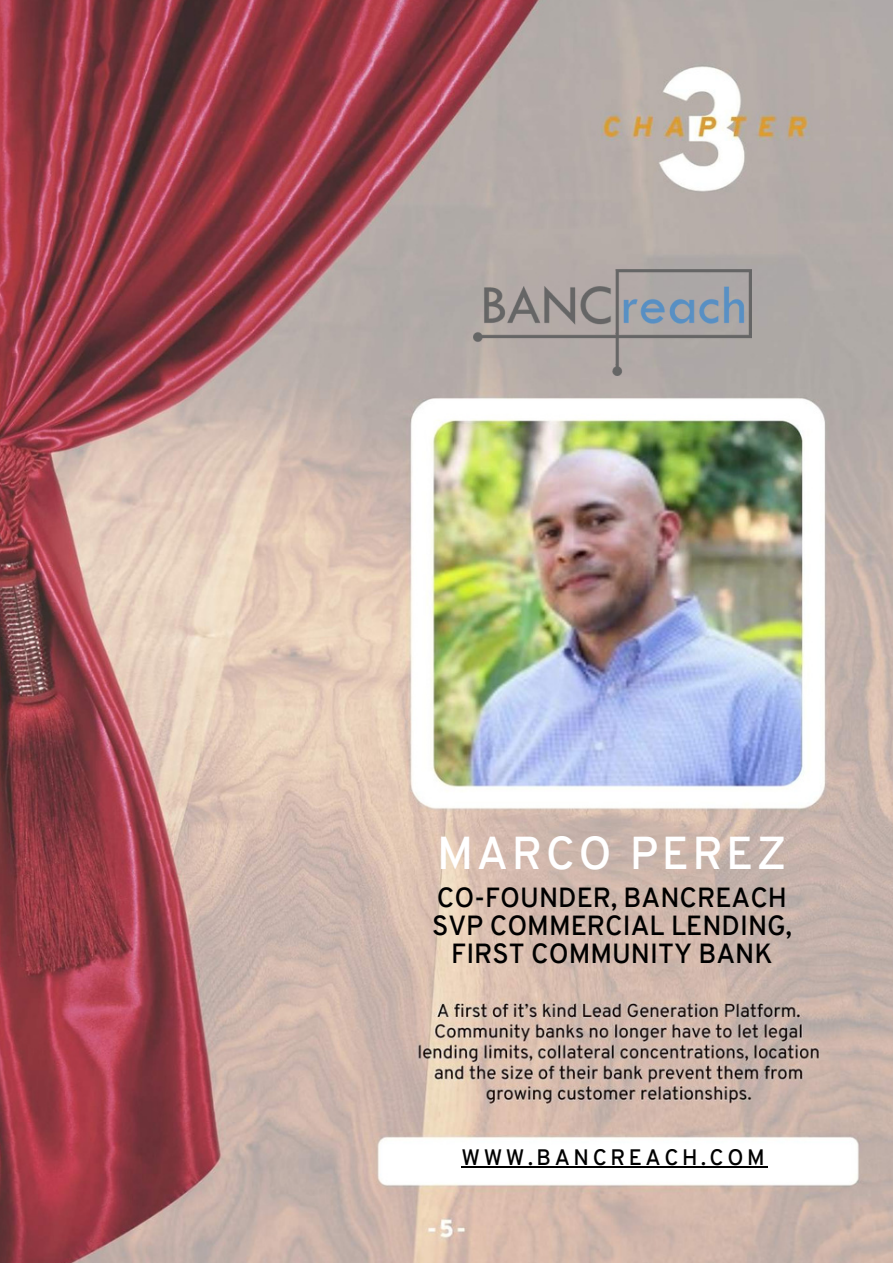
<style>
.page{position:relative;width:893px;height:1264px;background:#fff}
.page>*{position:absolute;margin:0;border:0;box-sizing:border-box;transform-origin:0 0}
.t1{font:600 45px "Overpass";letter-spacing:.08em;color:#fff}
.t2{font:600 27px/28px "Overpass";color:#000;text-align:center}
.t3{font:600 21.75px "Overpass";letter-spacing:.165em;color:#000}
</style>
<div class="page">
<img style="left:0;top:0;width:892px;height:1262px">
<img style="left:473px;top:270px;width:278px;height:105px">
<hr style="left:461px;top:1166px;width:307px;height:1px;background:#000">
<h1 class="t1" style="left:437px;top:835px;width:351px">MARCO PEREZ</h1>
<p class="t2" style="left:432px;top:885px;width:361px">CO-FOUNDER, BANCREACH<br>SVP COMMERCIAL LENDING,<br>FIRST COMMUNITY BANK</p>
<p class="t3" style="left:461px;top:1148px;width:304px">WWW.BANCREACH.COM</p>
</div>
